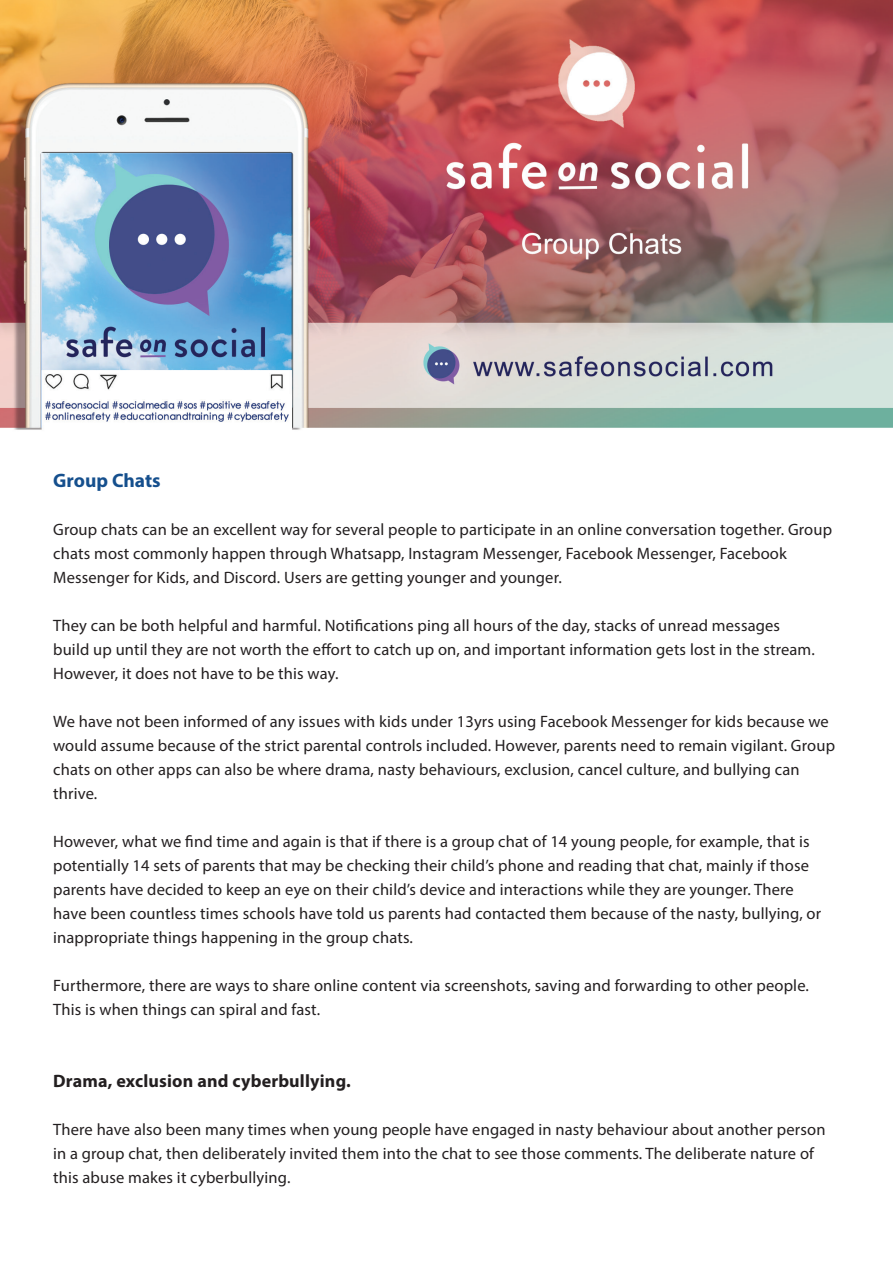
<style>
.page{position:relative;width:893px;height:1263px;background:#fff}
.page>*{position:absolute;margin:0;border:0;box-sizing:border-box;transform-origin:0 0}
.t1{font:700 19.5px "Myriad Pro";color:#154f8d}
.t2{font:700 18px "Myriad Pro";letter-spacing:.01em;color:#231f20}
.t3{font:16.5px/24px "Myriad Pro";letter-spacing:.01em;color:#231f20}
</style>
<div class="page">
<img style="left:0;top:0;width:893px;height:430px">
<p class="t1" style="left:53px;top:467px;width:109px">Group Chats</p>
<p class="t3" style="left:53px;top:517px;width:780px">Group chats can be an excellent way for several people to participate in an online conversation together. Group chats most commonly happen through Whatsapp, Instagram Messenger, Facebook Messenger, Facebook<br>Messenger for Kids, and Discord. Users are getting younger and younger.</p>
<p class="t3" style="left:53px;top:613px;width:763px">They can be both helpful and harmful. Notifications ping all hours of the day, stacks of unread messages build up until they are not worth the effort to catch up on, and important information gets lost in the stream.<br>However, it does not have to be this way.</p>
<p class="t3" style="left:53px;top:709px;width:783px">We have not been informed of any issues with kids under 13yrs using Facebook Messenger for kids because we would assume because of the strict parental controls included. However, parents need to remain vigilant. Group chats on other apps can also be where drama, nasty behaviours, exclusion, cancel culture, and bullying can thrive.</p>
<p class="t3" style="left:53px;top:829px;width:769px">However, what we find time and again is that if there is a group chat of 14 young people, for example, that is potentially 14 sets of parents that may be checking their child’s phone and reading that chat, mainly if those parents have decided to keep an eye on their child’s device and interactions while they are younger. There have been countless times schools have told us parents had contacted them because of the nasty, bullying, or inappropriate things happening in the group chats.</p>
<p class="t3" style="left:53px;top:973px;width:757px">Furthermore, there are ways to share online content via screenshots, saving and forwarding to other people.<br>This is when things can spiral and fast.</p>
<p class="t2" style="left:53px;top:1069px;width:299px">Drama, exclusion and cyberbullying.</p>
<p class="t3" style="left:53px;top:1117px;width:774px">There have also been many times when young people have engaged in nasty behaviour about another person in a group chat, then deliberately invited them into the chat to see those comments. The deliberate nature of this abuse makes it cyberbullying.</p>
</div>
